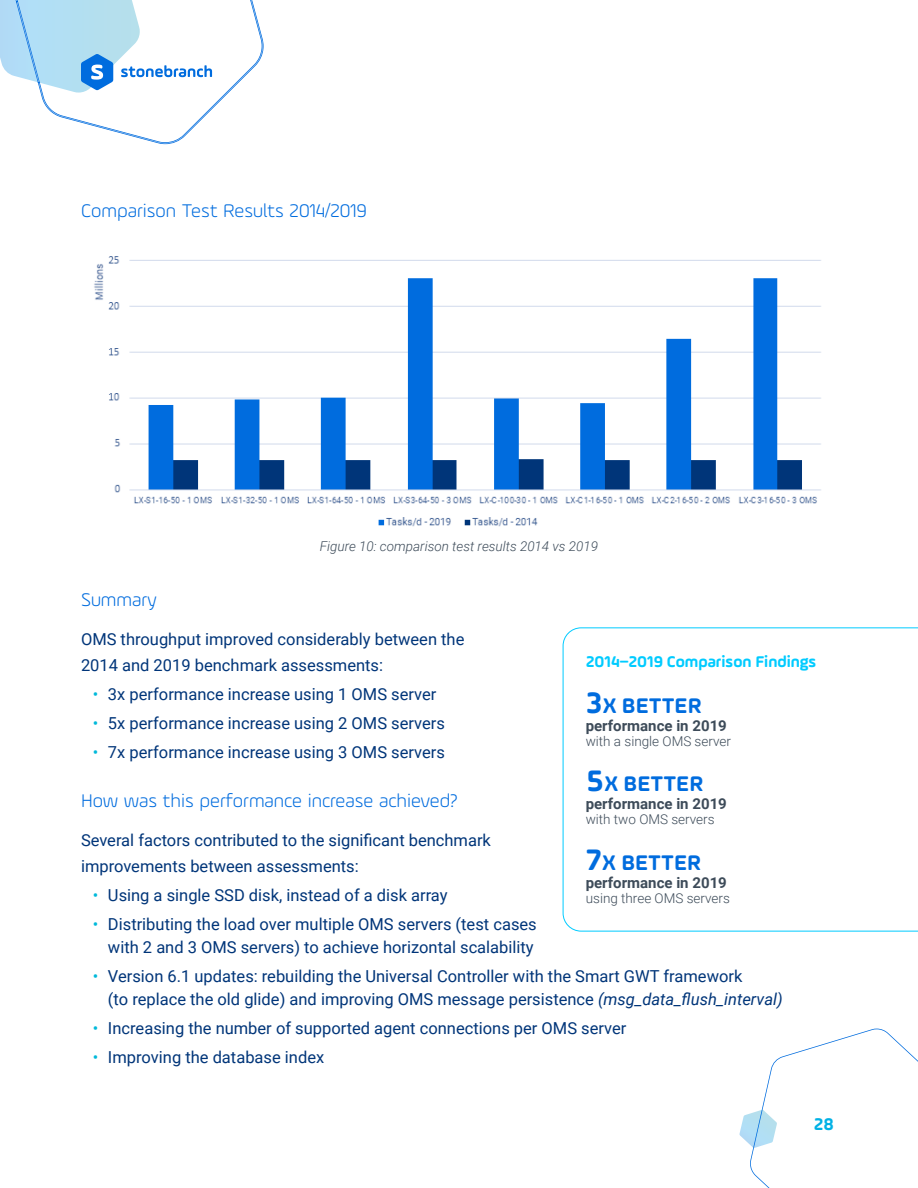
<style>
.page{position:relative;width:918px;height:1188px;background:#fff}
.page>*{position:absolute;margin:0;border:0;box-sizing:border-box;transform-origin:0 0}
.t1{font:700 22.5px "Ample Soft";color:#006cde}
.t2{font:300 19.5px "Ample Soft";color:#006cde}
.t3{font:700 18px "Ample Soft";color:#00b1e5}
.t4{font:16.5px/25.5px "Roboto";color:#003579}
.t5{font:700 16.5px "Ample Soft";color:#00cbff}
.t6{font:700 15px "Roboto";color:#3d4b59}
.t7{font:300 13.5px "Roboto";color:#3d4b59}
.t8{font:italic 300 13.5px "Roboto";color:#3d4b59}
.s1{color:#00b9da}
.s2{font-style:italic}
.s3{font-size:31.5px}
</style>
<div class="page">
<svg style="left:0;top:0;width:264px;height:144px"></svg>
<svg style="left:740px;top:1029px;width:178px;height:159px"></svg>
<img style="left:94px;top:256px;width:727px;height:271px">
<svg style="left:563px;top:627px;width:355px;height:305px"></svg>
<p class="t2" style="left:81px;top:199px;width:287px">Comparison Test Results 2014/2019</p>
<p class="t8" style="left:320px;top:536px;width:280px">Figure 10: comparison test results 2014 vs 2019</p>
<p class="t2" style="left:81px;top:588px;width:78px">Summary</p>
<p class="t4" style="left:81px;top:626px;width:385px">OMS throughput improved considerably between the<br>2014 and 2019 benchmark assessments:</p>
<p class="t4" style="left:93px;top:681px;width:345px"><span class="s1">•</span> 3x performance increase using 1 OMS server</p>
<p class="t4" style="left:93px;top:710px;width:353px"><span class="s1">•</span> 5x performance increase using 2 OMS servers</p>
<p class="t4" style="left:93px;top:739px;width:353px"><span class="s1">•</span> 7x performance increase using 3 OMS servers</p>
<p class="t2" style="left:81px;top:789px;width:378px">How was this performance increase achieved?</p>
<p class="t4" style="left:81px;top:827px;width:412px">Several factors contributed to the significant benchmark improvements between assessments:</p>
<p class="t4" style="left:93px;top:882px;width:356px"><span class="s1">•</span> Using a single SSD disk, instead of a disk array</p>
<p class="t4" style="left:93px;top:913px;width:445px;line-height:22.5px;text-align:right"><span class="s1">•</span> Distributing the load over multiple OMS servers (test cases with 2 and 3 OMS servers) to achieve horizontal scalability</p>
<p class="t4" style="left:108px;top:964px;width:676px;line-height:22.5px;text-indent:-15px"><span class="s1">•</span> Version 6.1 updates: rebuilding the Universal Controller with the Smart GWT framework<br>(to replace the old glide) and improving OMS message persistence <span class="s2">(msg_data_flush_interval)</span></p>
<p class="t4" style="left:93px;top:1015px;width:535px"><span class="s1">•</span> Increasing the number of supported agent connections per OMS server</p>
<p class="t4" style="left:93px;top:1044px;width:233px"><span class="s1">•</span> Improving the database index</p>
<p class="t5" style="left:586px;top:651px;width:232px">2014–2019 Comparison Findings</p>
<h1 class="t1" style="left:586px;top:691px;width:118px"><span class="s3">3</span>X BETTER</h1>
<p class="t6" style="left:586px;top:715px;width:143px">performance in 2019</p>
<p class="t7" style="left:586px;top:731px;width:147px">with a single OMS server</p>
<h1 class="t1" style="left:586px;top:770px;width:119px"><span class="s3">5</span>X BETTER</h1>
<p class="t6" style="left:586px;top:793px;width:143px">performance in 2019</p>
<p class="t7" style="left:586px;top:810px;width:130px">with two OMS servers</p>
<h1 class="t1" style="left:586px;top:849px;width:117px"><span class="s3">7</span>X BETTER</h1>
<p class="t6" style="left:586px;top:872px;width:143px">performance in 2019</p>
<p class="t7" style="left:586px;top:889px;width:146px">using three OMS servers</p>
<p class="t3" style="left:814px;top:1113px;width:22px">28</p>
</div>
